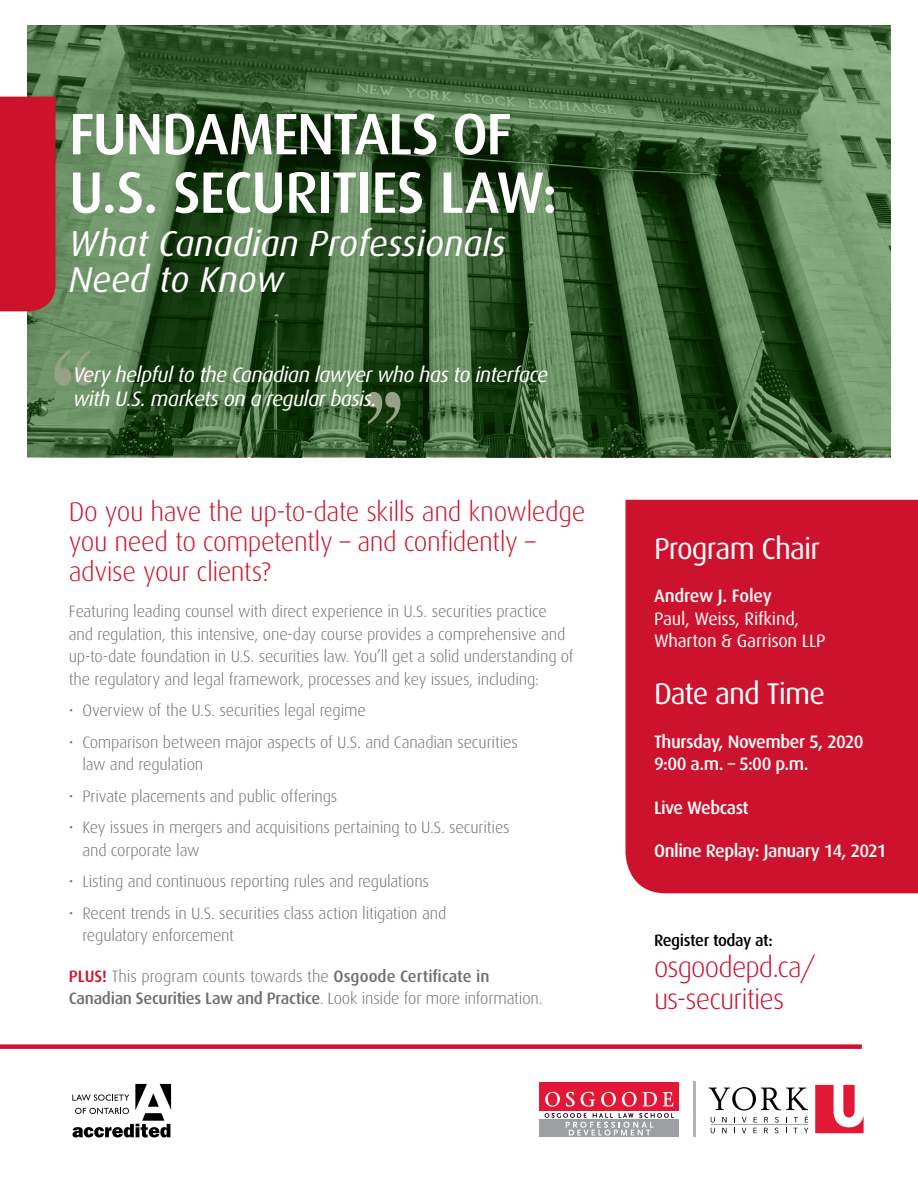
<style>
.page{position:relative;width:918px;height:1188px;background:#fff}
.page>*{position:absolute;margin:0;border:0;box-sizing:border-box;transform-origin:0 0}
.t1{font:500 58.5px/58.5px "Dax";letter-spacing:-.025em;color:#fff}
.t2{font:italic 36px/36px "Dax";color:#fff}
.t3{font:30px "Dax";letter-spacing:-.03em;color:#fff}
.t4{font:300 28.5px/31.5px "Dax";letter-spacing:-.03em;color:#cd122d}
.t5{font:300 27px/30px "Dax";letter-spacing:-.02em;color:#cd122d}
.t6{font:italic 21px/24px "Dax";letter-spacing:-.03em;color:#fff}
.t7{font:500 18px/22.5px "Dax";letter-spacing:-.025em;color:#fff}
.t8{font:18px/22.5px "Dax";letter-spacing:-.01em;color:#fff}
.t9{font:300 16.5px/22.5px "Dax";letter-spacing:-.01em;color:#6d6e71}
.t10{font:500 16.5px "Dax";letter-spacing:-.025em;color:#000}
.s1{font-weight:500;color:#cd122d}
.s2{font-weight:500}
</style>
<div class="page">
<div style="left:0;top:1044px;width:862px;height:5px;background:#cd122d"></div>
<div style="left:540px;top:1120px;width:139px;height:17px;background:#9d9fa2"></div>
<svg style="left:545px;top:1113px;width:129px;height:23px"></svg>
<hr style="left:694px;top:1082px;width:2px;height:55px;background:#b1b4b6">
<svg style="left:709px;top:1087px;width:100px;height:46px"></svg>
<svg style="left:815px;top:1085px;width:49px;height:48px"></svg>
<div style="left:540px;top:1082px;width:139px;height:29px;background:#e31837"></div>
<svg style="left:545px;top:1092px;width:15px;height:15px"></svg>
<svg style="left:566px;top:1092px;width:9px;height:15px"></svg>
<svg style="left:581px;top:1092px;width:14px;height:15px"></svg>
<svg style="left:601px;top:1092px;width:15px;height:15px"></svg>
<svg style="left:622px;top:1092px;width:15px;height:15px"></svg>
<svg style="left:643px;top:1092px;width:14px;height:14px"></svg>
<svg style="left:663px;top:1092px;width:11px;height:14px"></svg>
<svg style="left:27px;top:26px;width:864px;height:432px;background:#46683f"></svg>
<div style="left:626px;top:500px;width:292px;height:393px;background:#cd122d"></div>
<div style="left:0;top:97px;width:56px;height:214px;background:#cd122d"></div>
<svg style="left:72px;top:1084px;width:99px;height:54px"></svg>
<svg style="left:367px;top:392px;width:33px;height:32px"></svg>
<svg style="left:54px;top:350px;width:37px;height:36px"></svg>
<h1 class="t1" style="left:69px;top:105px;width:490px">FUNDAMENTALS OF<br>U.S. SECURITIES LAW:</h1>
<h2 class="t2" style="left:69px;top:226px;width:438px">What Canadian Professionals<br>Need to Know</h2>
<p class="t6" style="left:73px;top:363px;width:476px">Very helpful to the Canadian lawyer who has to interface with U.S. markets on a regular basis.</p>
<h3 class="t5" style="left:69px;top:497px;width:518px">Do you have the up‑to‑date skills and knowledge you need to competently – and confidently – advise your clients?</h3>
<p class="t9" style="left:69px;top:600px;width:506px">Featuring leading counsel with direct experience in U.S. securities practice and regulation, this intensive, one‑day course provides a comprehensive and up‑to‑date foundation in U.S. securities law. You’ll get a solid understanding of the regulatory and legal framework, processes and key issues, including:</p>
<p class="t9" style="left:69px;top:699px;width:299px">• Overview of the U.S. securities legal regime</p>
<p class="t9" style="left:82px;top:731px;width:437px;text-indent:-13px">• Comparison between major aspects of U.S. and Canadian securities law and regulation</p>
<p class="t9" style="left:69px;top:785px;width:270px">• Private placements and public offerings</p>
<p class="t9" style="left:82px;top:816px;width:429px;text-indent:-13px">• Key issues in mergers and acquisitions pertaining to U.S. securities and corporate law</p>
<p class="t9" style="left:69px;top:870px;width:362px">• Listing and continuous reporting rules and regulations</p>
<p class="t9" style="left:82px;top:902px;width:366px;text-indent:-13px">• Recent trends in U.S. securities class action litigation and regulatory enforcement</p>
<p class="t9" style="left:69px;top:965px;width:475px"><span class="s1">PLUS!</span> This program counts towards the <span class="s2">Osgoode Certificate in<br>Canadian Securities Law and Practice</span>. Look inside for more information.</p>
<h3 class="t3" style="left:654px;top:532px;width:168px">Program Chair</h3>
<p class="t7" style="left:654px;top:585px;width:119px">Andrew J. Foley</p>
<p class="t8" style="left:654px;top:608px;width:173px">Paul, Weiss, Rifkind,<br>Wharton &amp; Garrison LLP</p>
<h3 class="t3" style="left:654px;top:677px;width:173px">Date and Time</h3>
<p class="t7" style="left:654px;top:731px;width:211px">Thursday, November 5, 2020<br>9:00 a.m. – 5:00 p.m.</p>
<p class="t7" style="left:654px;top:797px;width:96px">Live Webcast</p>
<p class="t7" style="left:654px;top:840px;width:234px">Online Replay: January 14, 2021</p>
<p class="t10" style="left:654px;top:931px;width:120px">Register today at:</p>
<h3 class="t4" style="left:654px;top:952px;width:163px">osgoodepd.ca/ us‑securities</h3>
</div>
